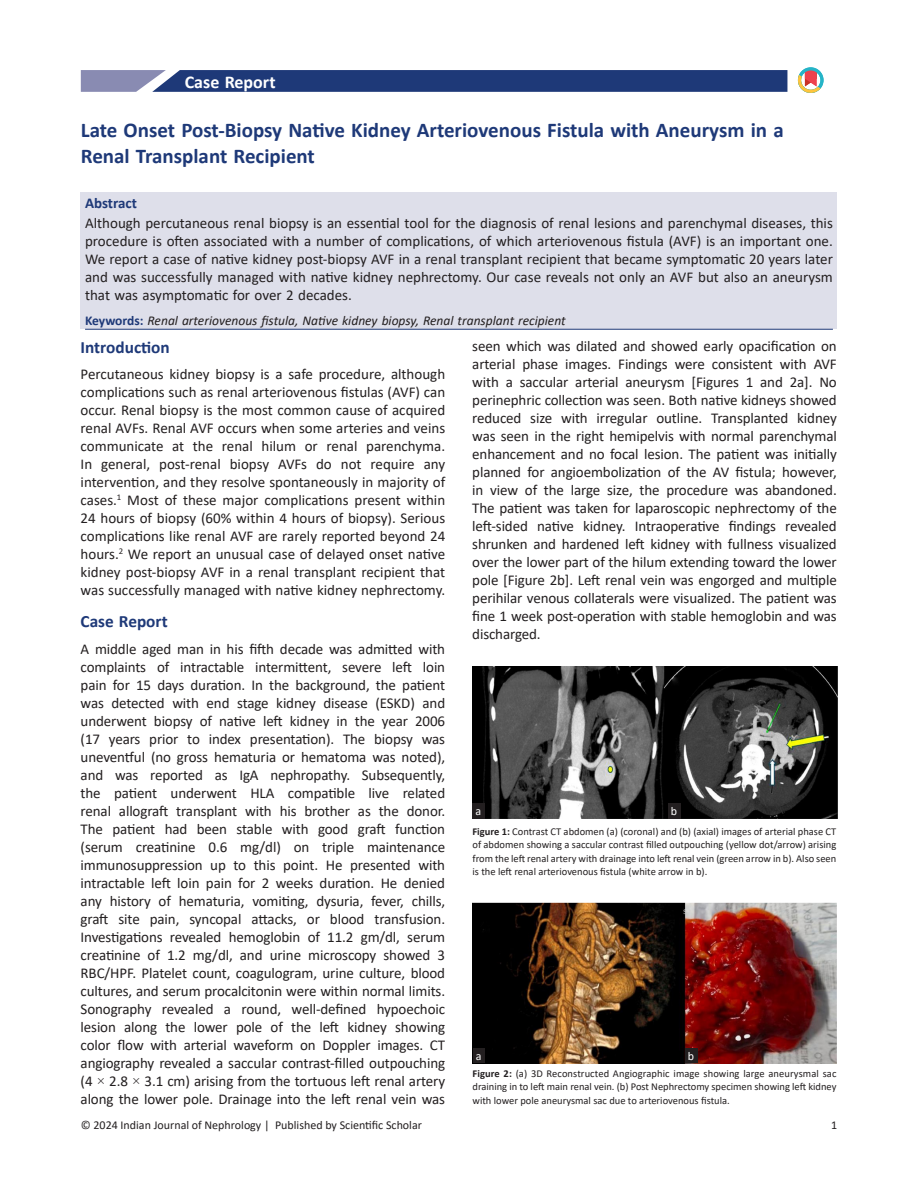
<style>
.page{position:relative;width:918px;height:1188px;background:#fff}
.page>*{position:absolute;margin:0;border:0;box-sizing:border-box;transform-origin:0 0}
.title-text{font:700 21px/25.2px "Calibri";color:#1e3978}
.bib-normal{font:700 18px "Calibri";color:#fff}
.Head-A{font:700 17.25px "Calibri";color:#1e3978}
.para_first_last{font:15px/18px "Calibri";letter-spacing:-.01em;color:#231f20;text-align:justify}
.abs_para_first_last{font:15px/18px "Calibri";color:#231f20;text-align:justify}
.abs_title{font:700 15px "Calibri";color:#1e3978}
.keywordset{font:italic 13.5px "Calibri";color:#231f20}
.t1{font:12px "Calibri";color:#231f20}
.Figure_label{font:12px "Calibri";color:#fff}
.float_figure_figure{font:10.5px/13.6px "Calibri";color:#231f20;text-align:justify}
.s1{font-weight:700;font-style:normal;color:#1e3978}
.s2{font-family:"Times New Roman"}
.s3{font-weight:700}
</style>
<div class="page">
<svg style="left:81px;top:70px;width:706px;height:22px;background:#2f4781"></svg>
<div style="left:81px;top:192px;width:756px;height:137px;background:#dedfea"></div>
<hr style="left:85px;top:329px;width:748px;height:1px;background:#1e3978">
<svg style="left:798px;top:67px;width:25px;height:26px"></svg>
<img style="left:472px;top:666px;width:365px;height:152px">
<img style="left:472px;top:902px;width:365px;height:162px">
<div style="left:472px;top:803px;width:13px;height:15px;background:#231f20"></div>
<div style="left:473px;top:1048px;width:12px;height:15px;background:#231f20"></div>
<div style="left:668px;top:803px;width:13px;height:15px;background:#231f20"></div>
<div style="left:685px;top:1048px;width:13px;height:15px;background:#231f20"></div>
<p class="bib-normal" style="left:185px;top:69px;width:92px">Case Report</p>
<p class="title-text" style="left:81px;top:118px;width:704px">Late Onset Post-Biopsy Native Kidney Arteriovenous Fistula with Aneurysm in a<br>Renal Transplant Recipient</p>
<p class="abs_title" style="left:85px;top:192px;width:53px">Abstract</p>
<p class="abs_para_first_last" style="left:85px;top:214px;width:749px">Although percutaneous renal biopsy is an essential tool for the diagnosis of renal lesions and parenchymal diseases, this procedure is often associated with a number of complications, of which arteriovenous fistula (AVF) is an important one.<br>We report a case of native kidney post-biopsy AVF in a renal transplant recipient that became symptomatic 20 years later and was successfully managed with native kidney nephrectomy. Our case reveals not only an AVF but also an aneurysm that was asymptomatic for over 2 decades.</p>
<p class="keywordset" style="left:85px;top:311px;width:482px"><span class="s1">Keywords:</span> Renal arteriovenous fistula, Native kidney biopsy, Renal transplant recipient</p>
<p class="Head-A" style="left:81px;top:335px;width:91px">Introduction</p>
<p class="para_first_last" style="left:81px;top:365px;width:366px">Percutaneous kidney biopsy is a safe procedure, although complications such as renal arteriovenous fistulas (AVF) can occur. Renal biopsy is the most common cause of acquired renal AVFs. Renal AVF occurs when some arteries and veins communicate at the renal hilum or renal parenchyma.<br>In general, post-renal biopsy AVFs do not require any intervention, and they resolve spontaneously in majority of cases.<sup>1</sup> Most of these major complications present within 24 hours of biopsy (60% within 4 hours of biopsy). Serious complications like renal AVF are rarely reported beyond 24 hours.<sup>2</sup> We report an unusual case of delayed onset native kidney post-biopsy AVF in a renal transplant recipient that was successfully managed with native kidney nephrectomy.</p>
<p class="Head-A" style="left:81px;top:609px;width:89px">Case Report</p>
<p class="para_first_last" style="left:81px;top:640px;width:366px">A middle aged man in his fifth decade was admitted with complaints of intractable intermittent, severe left loin pain for 15 days duration. In the background, the patient was detected with end stage kidney disease (ESKD) and underwent biopsy of native left kidney in the year 2006 (17 years prior to index presentation). The biopsy was uneventful (no gross hematuria or hematoma was noted), and was reported as IgA nephropathy. Subsequently, the patient underwent HLA compatible live related renal allograft transplant with his brother as the donor.<br>The patient had been stable with good graft function (serum creatinine 0.6 mg/dl) on triple maintenance immunosuppression up to this point. He presented with intractable left loin pain for 2 weeks duration. He denied any history of hematuria, vomiting, dysuria, fever, chills, graft site pain, syncopal attacks, or blood transfusion.<br>Investigations revealed hemoglobin of 11.2 gm/dl, serum creatinine of 1.2 mg/dl, and urine microscopy showed 3<br>RBC/HPF. Platelet count, coagulogram, urine culture, blood cultures, and serum procalcitonin were within normal limits.<br>Sonography revealed a round, well-defined hypoechoic lesion along the lower pole of the left kidney showing color flow with arterial waveform on Doppler images. CT angiography revealed a saccular contrast-filled outpouching (4 <span class="s2">×</span> 2.8 <span class="s2">×</span> 3.1 cm) arising from the tortuous left renal artery along the lower pole. Drainage into the left renal vein was</p>
<p class="para_first_last" style="left:472px;top:337px;width:366px">seen which was dilated and showed early opacification on arterial phase images. Findings were consistent with AVF with a saccular arterial aneurysm [Figures 1 and 2a]. No perinephric collection was seen. Both native kidneys showed reduced size with irregular outline. Transplanted kidney was seen in the right hemipelvis with normal parenchymal enhancement and no focal lesion. The patient was initially planned for angioembolization of the AV fistula; however, in view of the large size, the procedure was abandoned.<br>The patient was taken for laparoscopic nephrectomy of the left-sided native kidney. Intraoperative findings revealed shrunken and hardened left kidney with fullness visualized over the lower part of the hilum extending toward the lower pole [Figure 2b]. Left renal vein was engorged and multiple perihilar venous collaterals were visualized. The patient was fine 1 week post-operation with stable hemoglobin and was discharged.</p>
<p class="Figure_label" style="left:476px;top:803px;width:7px">a</p>
<p class="Figure_label" style="left:671px;top:803px;width:8px">b</p>
<p class="float_figure_figure" style="left:472px;top:824px;width:365px"><span class="s3">Figure 1:</span> Contrast CT abdomen (a) (coronal) and (b) (axial) images of arterial phase CT of abdomen showing a saccular contrast filled outpouching (yellow dot/arrow) arising from the left renal artery with drainage into left renal vein (green arrow in b). Also seen is the left renal arteriovenous fistula (white arrow in b).</p>
<p class="Figure_label" style="left:476px;top:1048px;width:7px">a</p>
<p class="Figure_label" style="left:688px;top:1048px;width:8px">b</p>
<p class="float_figure_figure" style="left:472px;top:1066px;width:366px"><span class="s3">Figure 2:</span> (a) 3D Reconstructed Angiographic image showing large aneurysmal sac draining in to left main renal vein. (b) Post Nephrectomy specimen showing left kidney with lower pole aneurysmal sac due to arteriovenous fistula.</p>
<p class="t1" style="left:81px;top:1116px;width:343px">© 2024 Indian Journal of Nephrology | Published by Scientific Scholar</p>
<p class="t1" style="left:831px;top:1116px;width:8px">1</p>
</div>
